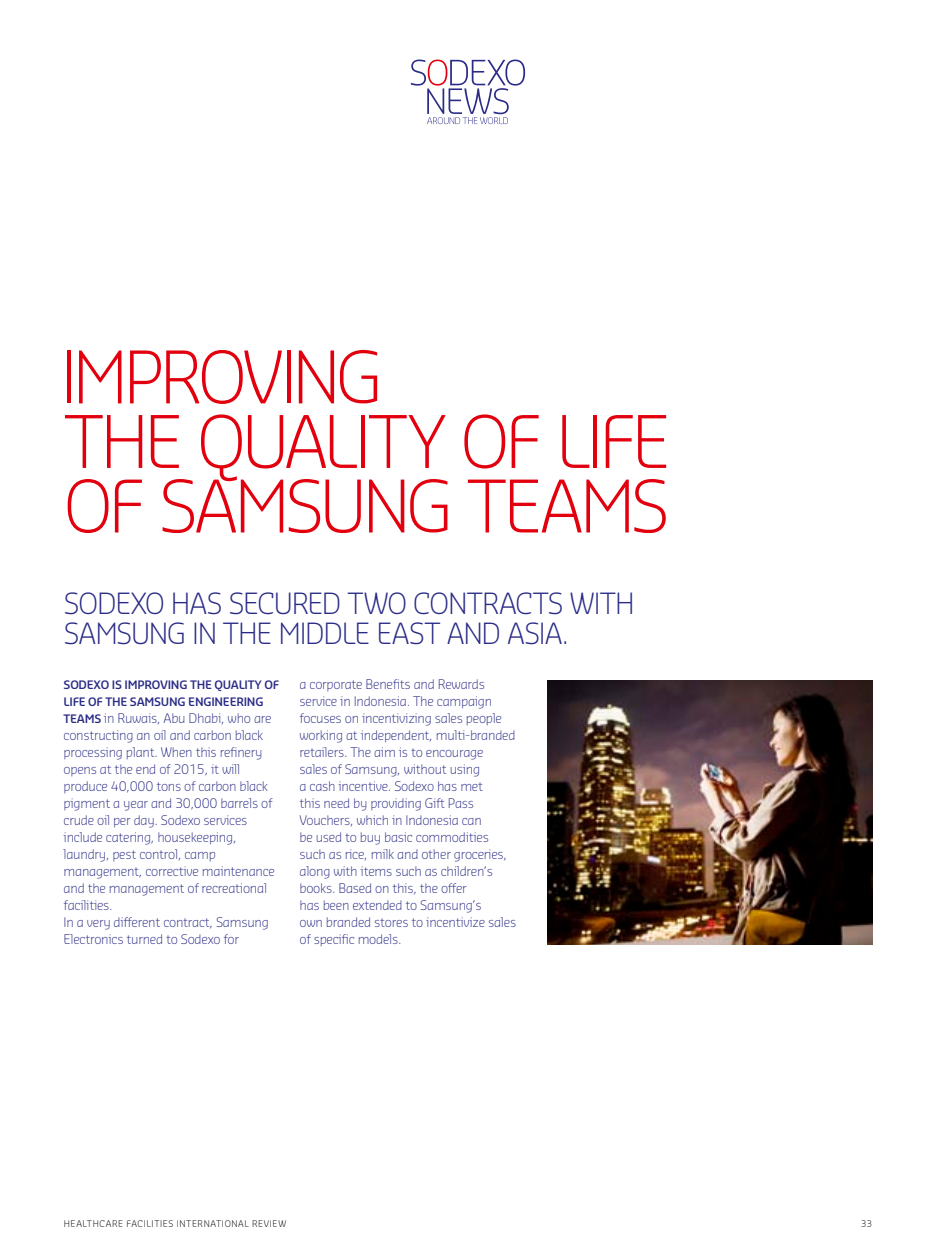
<style>
.page{position:relative;width:936px;height:1255px;background:#fff}
.page>*{position:absolute;margin:0;border:0;box-sizing:border-box;transform-origin:0 0}
.t1{font:300 70.5px/64.5px "Sansa Pro";letter-spacing:-.055em;color:#e3000e}
.t2{font:300 28.5px/30px "Sansa Pro";letter-spacing:-.035em;color:#2a2b86}
.t3{font:300 12.9px/17px "Sansa Pro";letter-spacing:-.02em;color:#2a2b86}
.t4{font:600 11.4px "Sansa Pro";color:#2a2b86}
.t5{font:300 9px "Sansa Pro";letter-spacing:.07em;color:#000}
</style>
<div class="page">
<svg style="left:411px;top:60px;width:114px;height:64px"></svg>
<img style="left:547px;top:680px;width:325px;height:264px">
<h1 class="t1" style="left:60px;top:342px;width:611px">Improving<br>the Quality of Life of Samsung</h1>
<h1 class="t1" style="left:466px;top:471px;width:204px">teams</h1>
<h2 class="t2" style="left:64px;top:588px;width:572px">So dexo has secu red two contracts with samsung</h2>
<h2 class="t2" style="left:192px;top:618px;width:378px">in the m iddle east an d asia.</h2>
<p class="t4" style="left:64px;top:677px;width:9px">SODEXO</p>
<p class="t4" style="left:112px;top:677px;width:21px">IS IMPROVING</p>
<p class="t4" style="left:190px;top:677px;width:8px">THE</p>
<p class="t4" style="left:214px;top:677px;width:37px">QUALITY</p>
<p class="t4" style="left:264px;top:677px;width:8px">OF</p>
<p class="t4" style="left:64px;top:694px;width:50px">LIFE OFTHE</p>
<p class="t4" style="left:130px;top:694px;width:9px">SAMSUNG</p>
<p class="t4" style="left:188px;top:694px;width:8px">ENGINEERING</p>
<p class="t4" style="left:64px;top:711px;width:9px">TEAMS</p>
<p class="t3" style="left:64px;top:709px;width:213px;text-indent:40px">in Ruwais, Abu Dhabi, who are constructing an oil and carbon black processing plant. When this refinery opens at the end of 2015, it will produce 40,000 tons of carbon black pigment a year and 30,000 barrels of crude oil per day. Sodexo services include catering, housekeeping, laundry, pest control, camp management, corrective maintenance and the management of recreational facilities.<br>I n a very different contract, Samsung<br>Electronics turned to Sodexo for</p>
<p class="t3" style="left:299px;top:675px;width:218px">a corporate Benefits and Rewards service in I ndonesia. The campaign focuses on incentivizing sales people working at independent, multi-branded retailers. The aim is to encourage<br>sales of Samsung, without using<br>a cash incentive. Sodexo has met<br>this need by providing Gift Pass Vouchers, which in I ndonesia can<br>be used to buy basic commodities such as rice, milk and other groceries, along with items such as children’s books. Based on this, the offer<br>has been extended to Samsung’s<br>own branded stores to incentivize sales of specific models.</p>
<p class="t5" style="left:64px;top:1217px;width:93px">H ealthcare FACI LITIES</p>
<p class="t5" style="left:177px;top:1217px;width:110px">International review</p>
<p class="t5" style="left:860px;top:1217px;width:13px">33</p>
</div>
